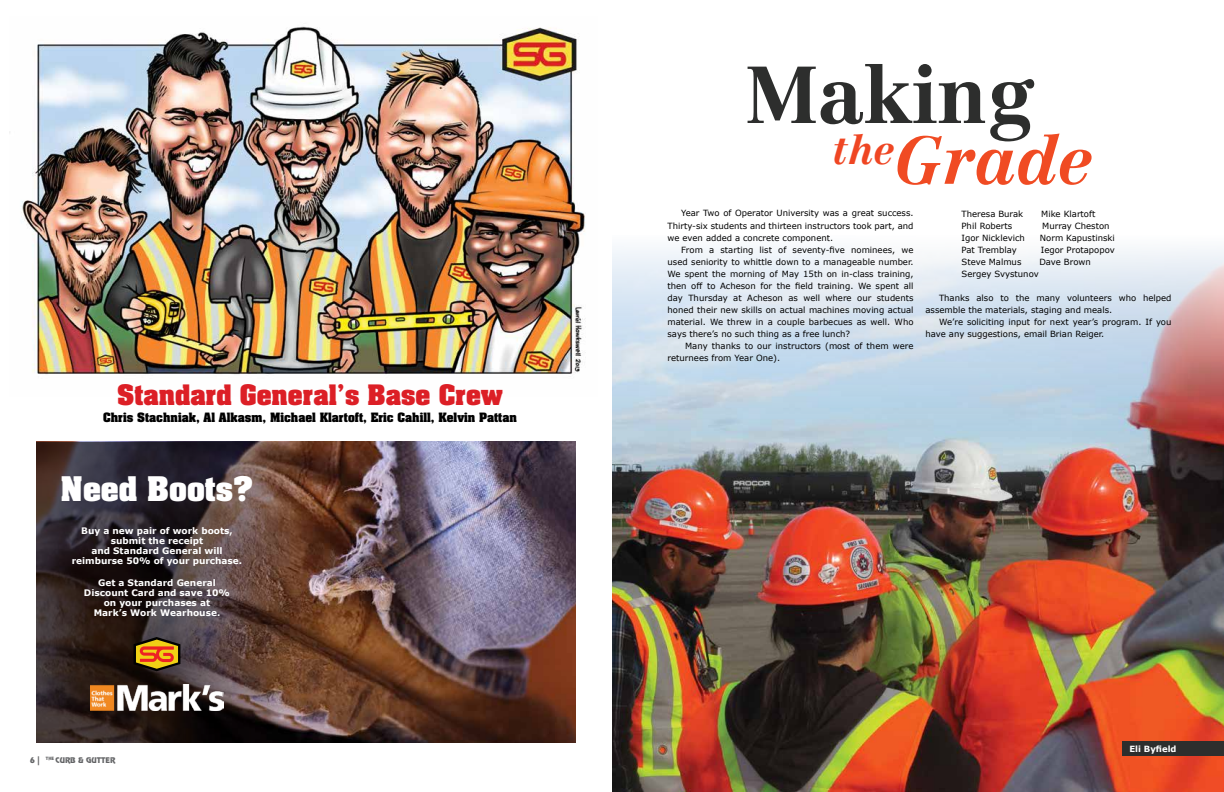
<style>
.page{position:relative;width:1224px;height:792px;background:#fff}
.page>*{position:absolute;margin:0;border:0;box-sizing:border-box;transform-origin:0 0}
.t1{font:700 79.2px "Centennial LT Std";color:#2d2e2d}
.t2{font:italic 700 66.1px "Centennial LT Std";color:#f04b23}
.t3{font:italic 700 39.7px "Centennial LT Std";color:#ef4623}
.t4{font:700 28.9px "Aachen Std";color:#fff}
.t5{font:700 24px "Aachen Std";color:#dc1f26}
.t6{font:700 11px "Aachen Std";color:#000}
.t7{font:700 9px/10px "Verdana";color:#fff;text-align:center}
.t8{font:8.5px/12px "Verdana";color:#000}
.t9{font:700 8.5px "Verdana";color:#fff}
.t10{font:7px "Revue Std";color:#636466}
.t11{font:4px "Revue Std";color:#636466}
</style>
<div class="page">
<img style="left:612px;top:248px;width:612px;height:544px">
<div style="left:1123px;top:741px;width:101px;height:15px;background:#2d2e2d"></div>
<img style="left:21px;top:26px;width:565px;height:349px">
<img style="left:36px;top:441px;width:540px;height:302px">
<svg style="left:36px;top:442px;width:261px;height:301px;background:#3f3030"></svg>
<svg style="left:134px;top:637px;width:46px;height:34px;background:#9d641a"></svg>
<img style="left:91px;top:684px;width:132px;height:26px">
<h3 class="t5" style="left:117px;top:377px;width:387px">Standard General’s Base Crew</h3>
<p class="t6" style="left:103px;top:409px;width:415px">Chris Stachniak, Al Alkasm, Michael Klartoft, Eric Cahill, Kelvin Pattan</p>
<h3 class="t4" style="left:61px;top:468px;width:194px">Need Boots?</h3>
<p class="t7" style="left:72px;top:525px;width:172px">Buy a new pair of work boots, submit the receipt<br>and Standard General will reimburse 50% of your purchase.</p>
<p class="t7" style="left:84px;top:577px;width:148px">Get a Standard General<br>Discount Card and save 10% on your purchases at<br>Mark’s Work Wearhouse.</p>
<p class="t10" style="left:30px;top:755px;width:11px">6 |</p>
<p class="t10" style="left:56px;top:755px;width:61px">CURB &amp; GUTTER</p>
<p class="t11" style="left:46px;top:755px;width:10px">THE</p>
<h1 class="t1" style="left:746px;top:47px;width:290px">Making</h1>
<h2 class="t2" style="left:895px;top:120px;width:200px">Grade</h2>
<h3 class="t3" style="left:832px;top:126px;width:64px">the</h3>
<p class="t8" style="left:668px;top:207px;width:248px;text-align:justify;text-indent:13px">Year Two of Operator University was a great success.<br>Thirty-six students and thirteen instructors took part, and we even added a concrete component.</p>
<p class="t8" style="left:668px;top:243px;width:248px;text-align:justify;text-indent:13px">From a starting list of seventy-five nominees, we used seniority to whittle down to a manageable number.<br>We spent the morning of May 15th on in-class training, then off to Acheson for the field training. We spent all day Thursday at Acheson as well where our students honed their new skills on actual machines moving actual material. We threw in a couple barbecues as well. Who says there’s no such thing as a free lunch?</p>
<p class="t8" style="left:668px;top:339px;width:248px;text-indent:18px">Many thanks to our instructors (most of them were returnees from Year One).</p>
<p class="t8" style="left:962px;top:207px;width:63px">Theresa Burak</p>
<p class="t8" style="left:1041px;top:207px;width:56px">Mike Klartoft</p>
<p class="t8" style="left:962px;top:219px;width:52px">Phil Roberts</p>
<p class="t8" style="left:1042px;top:219px;width:69px">Murray Cheston</p>
<p class="t8" style="left:962px;top:231px;width:65px">Igor Nicklevich</p>
<p class="t8" style="left:1040px;top:231px;width:77px">Norm Kapustinski</p>
<p class="t8" style="left:962px;top:243px;width:57px">Pat Tremblay</p>
<p class="t8" style="left:1041px;top:243px;width:75px">Iegor Protapopov</p>
<p class="t8" style="left:962px;top:255px;width:61px">Steve Malmus</p>
<p class="t8" style="left:1039px;top:255px;width:53px">Dave Brown</p>
<p class="t8" style="left:962px;top:267px;width:79px">Sergey Svystunov</p>
<p class="t8" style="left:926px;top:291px;width:248px;text-indent:13px">Thanks also to the many volunteers who helped assemble the materials, staging and meals.</p>
<p class="t8" style="left:926px;top:315px;width:248px;text-indent:13px">We’re soliciting input for next year’s program. If you have any suggestions, email Brian Reiger.</p>
<p class="t9" style="left:1129px;top:743px;width:49px">Eli Byfield</p>
</div>
